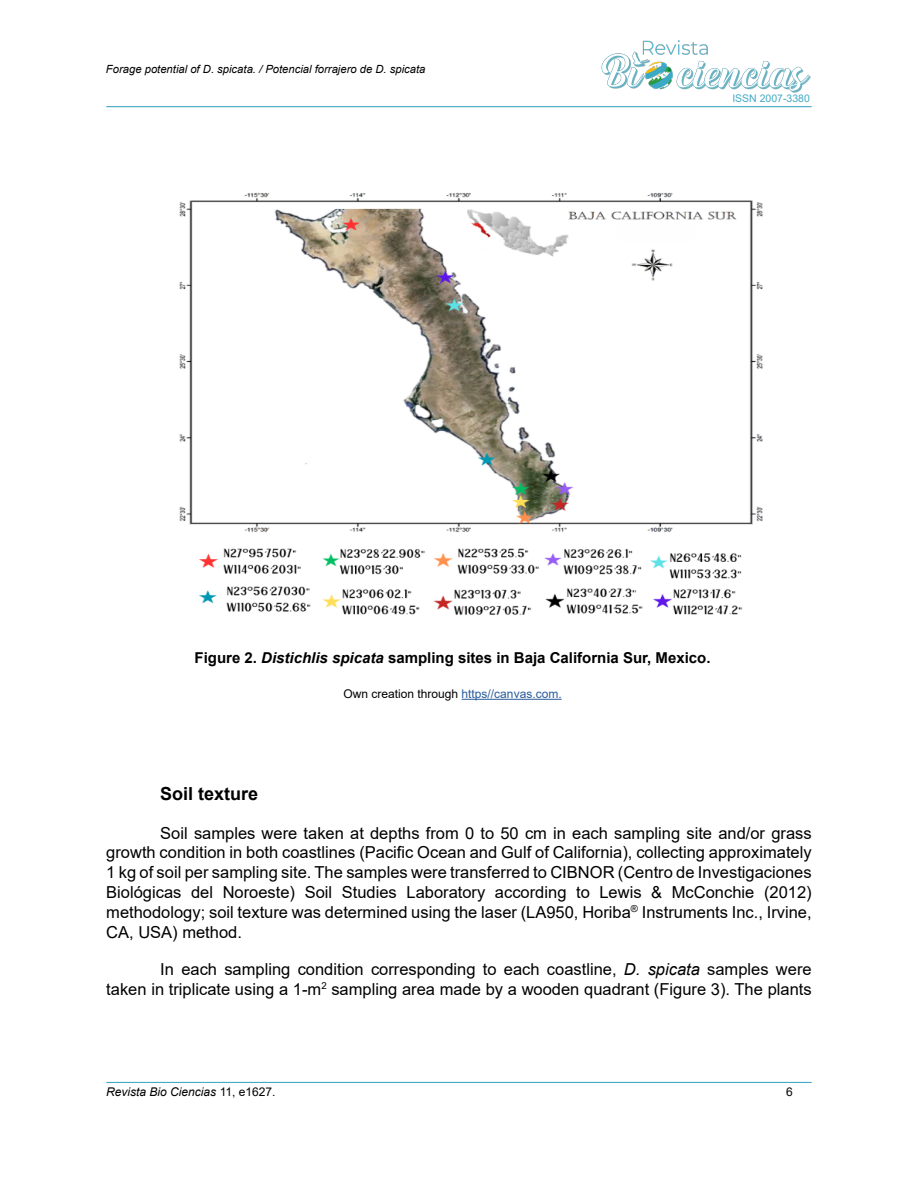
<style>
.page{position:relative;width:918px;height:1188px;background:#fff}
.page>*{position:absolute;margin:0;border:0;box-sizing:border-box;transform-origin:0 0}
.t1{font:700 18px "Arial";color:#000}
.t2{font:16.5px/19.8px "Arial";color:#000;text-align:justify}
.t3{font:700 15px "Arial";color:#000}
.t4{font:12px "Arial";color:#000}
.t5{font:italic 12px "Arial";color:#000}
.t6{font:italic 11.25px "Arial";color:#000}
.t7{font:10.5px "Arial";color:#44aac5}
.s1{font-style:italic}
.s2{color:#275b9b}
.s3{font-style:normal}
</style>
<div class="page">
<hr style="left:106px;top:106px;width:706px;height:1px;background:#44aac5">
<hr style="left:106px;top:1082px;width:706px;height:1px;background:#44aac5">
<img style="left:601px;top:40px;width:211px;height:68px">
<hr style="left:462px;top:699px;width:100px;height:1px;background:#275b9b">
<img style="left:179px;top:192px;width:584px;height:423px">
<p class="t6" style="left:106px;top:62px;width:321px">Forage potential of D. spicata. / Potencial forrajero de D. spicata</p>
<p class="t7" style="left:732px;top:91px;width:79px">ISSN 2007-3380</p>
<p class="t3" style="left:195px;top:647px;width:517px">Figure 2. <span class="s1">Distichlis spicata</span> sampling sites in Baja California Sur, Mexico.</p>
<p class="t4" style="left:344px;top:686px;width:220px">Own creation through <span class="s2">https//canvas.com.</span></p>
<p class="t1" style="left:160px;top:780px;width:100px">Soil texture</p>
<p class="t2" style="left:106px;top:823px;width:707px;text-indent:54px">Soil samples were taken at depths from 0 to 50 cm in each sampling site and/or grass growth condition in both coastlines (Pacific Ocean and Gulf of California), collecting approximately 1 kg of soil per sampling site. The samples were transferred to CIBNOR (Centro de Investigaciones Biológicas del Noroeste) Soil Studies Laboratory according to Lewis &amp; McConchie (2012) methodology; soil texture was determined using the laser (LA950, Horiba<sup>®</sup> Instruments Inc., Irvine, CA, USA) method.</p>
<p class="t2" style="left:106px;top:959px;width:707px;text-align:right">In each sampling condition corresponding to each coastline, <span class="s1">D. spicata</span> samples were<br>taken in triplicate using a 1-m<sup>2</sup> sampling area made by a wooden quadrant (Figure 3). The plants</p>
<p class="t5" style="left:106px;top:1084px;width:171px">Revista Bio Ciencias <span class="s3">11, e1627.</span></p>
<p class="t4" style="left:786px;top:1083px;width:8px">6</p>
</div>
